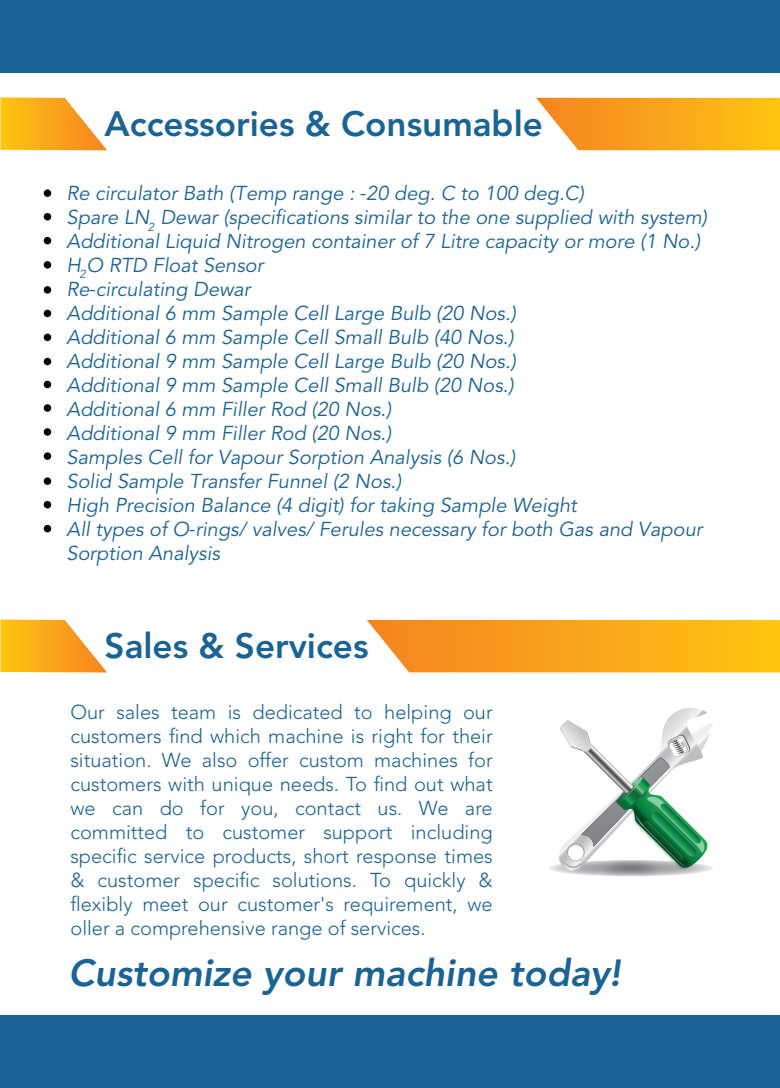
<style>
.page{position:relative;width:780px;height:1088px;background:#fff}
.page>*{position:absolute;margin:0;border:0;box-sizing:border-box;transform-origin:0 0}
.t1{font:italic 800 37.5px "Avenir LT Std";color:#1a6395}
.t2{font:800 35px "Avenir LT Std";color:#1a6395}
.t3{font:italic 20px/24px "Avenir LT Std";color:#1a6395}
.t4{font:300 20px/24px "Avenir LT Std";color:#1a6395;text-align:justify}
.t5{font:italic 11.62px "Avenir LT Std";color:#1a6395}
.s1{font-family:"Myriad Pro";font-style:normal}
</style>
<div class="page">
<div style="left:0;top:0;width:780px;height:73px;background:#1a6395"></div>
<div style="left:0;top:1015px;width:780px;height:73px;background:#1a6395"></div>
<div style="left:44px;top:189px;width:7px;height:8px;background:#000;border-radius:50%"></div>
<div style="left:44px;top:213px;width:7px;height:7px;background:#000;border-radius:50%"></div>
<div style="left:44px;top:261px;width:7px;height:8px;background:#000;border-radius:50%"></div>
<div style="left:44px;top:237px;width:7px;height:7px;background:#000;border-radius:50%"></div>
<div style="left:44px;top:286px;width:7px;height:8px;background:#000;border-radius:50%"></div>
<div style="left:44px;top:310px;width:7px;height:7px;background:#000;border-radius:50%"></div>
<div style="left:44px;top:358px;width:7px;height:7px;background:#000;border-radius:50%"></div>
<div style="left:44px;top:334px;width:7px;height:7px;background:#000;border-radius:50%"></div>
<div style="left:44px;top:381px;width:7px;height:7px;background:#000;border-radius:50%"></div>
<div style="left:44px;top:404px;width:7px;height:8px;background:#000;border-radius:50%"></div>
<div style="left:44px;top:452px;width:7px;height:8px;background:#000;border-radius:50%"></div>
<div style="left:44px;top:428px;width:7px;height:8px;background:#000;border-radius:50%"></div>
<div style="left:44px;top:477px;width:7px;height:8px;background:#000;border-radius:50%"></div>
<div style="left:44px;top:501px;width:7px;height:7px;background:#000;border-radius:50%"></div>
<div style="left:44px;top:525px;width:7px;height:7px;background:#000;border-radius:50%"></div>
<svg style="left:0;top:97px;width:107px;height:53px"></svg>
<svg style="left:536px;top:98px;width:244px;height:52px;background:#f9ad2d"></svg>
<svg style="left:0;top:619px;width:107px;height:53px"></svg>
<svg style="left:367px;top:620px;width:413px;height:52px;background:#f9a924"></svg>
<svg style="left:554px;top:708px;width:159px;height:166px"></svg>
<h2 class="t2" style="left:105px;top:103px;width:440px">Accessories &amp; Consumable</h2>
<p class="t3" style="left:67px;top:182px;width:641px">Re circulator Bath (Temp range : <span class="s1">‐</span>20 deg. C to 100 deg.C)<br>Spare LN Dewar (specifications similar to the one supplied with system)<br>Additional Liquid Nitrogen container of 7 Litre capacity or more (1 No.)<br>H O RTD Float Sensor<br>Re<span class="s1">‐</span>circulating Dewar<br>Additional 6 mm Sample Cell Large Bulb (20 Nos.)<br>Additional 6 mm Sample Cell Small Bulb (40 Nos.)<br>Additional 9 mm Sample Cell Large Bulb (20 Nos.)<br>Additional 9 mm Sample Cell Small Bulb (20 Nos.)<br>Additional 6 mm Filler Rod (20 Nos.)<br>Additional 9 mm Filler Rod (20 Nos.)<br>Samples Cell for Vapour Sorption Analysis (6 Nos.)<br>Solid Sample Transfer Funnel (2 Nos.)<br>High Precision Balance (4 digit) for taking Sample Weight<br>All types of O<span class="s1">‐</span>rings/ valves/ Ferules necessary for both Gas and Vapour Sorption Analysis</p>
<p class="t5" style="left:148px;top:220px;width:8px">2</p>
<p class="t5" style="left:79px;top:268px;width:8px">2</p>
<h2 class="t2" style="left:105px;top:625px;width:265px">Sales &amp; Services</h2>
<p class="t4" style="left:70px;top:700px;width:424px">Our sales team is dedicated to helping our customers find which machine is right for their situation. We also offer custom machines for customers with unique needs. To find out what we can do for you, contact us. We are committed to customer support including specific service products, short response times &amp; customer specific solutions. To quickly &amp; flexibly meet our customer's requirement, we oller a comprehensive range of services.</p>
<h1 class="t1" style="left:68px;top:951px;width:554px">Customize your machine today!</h1>
</div>
